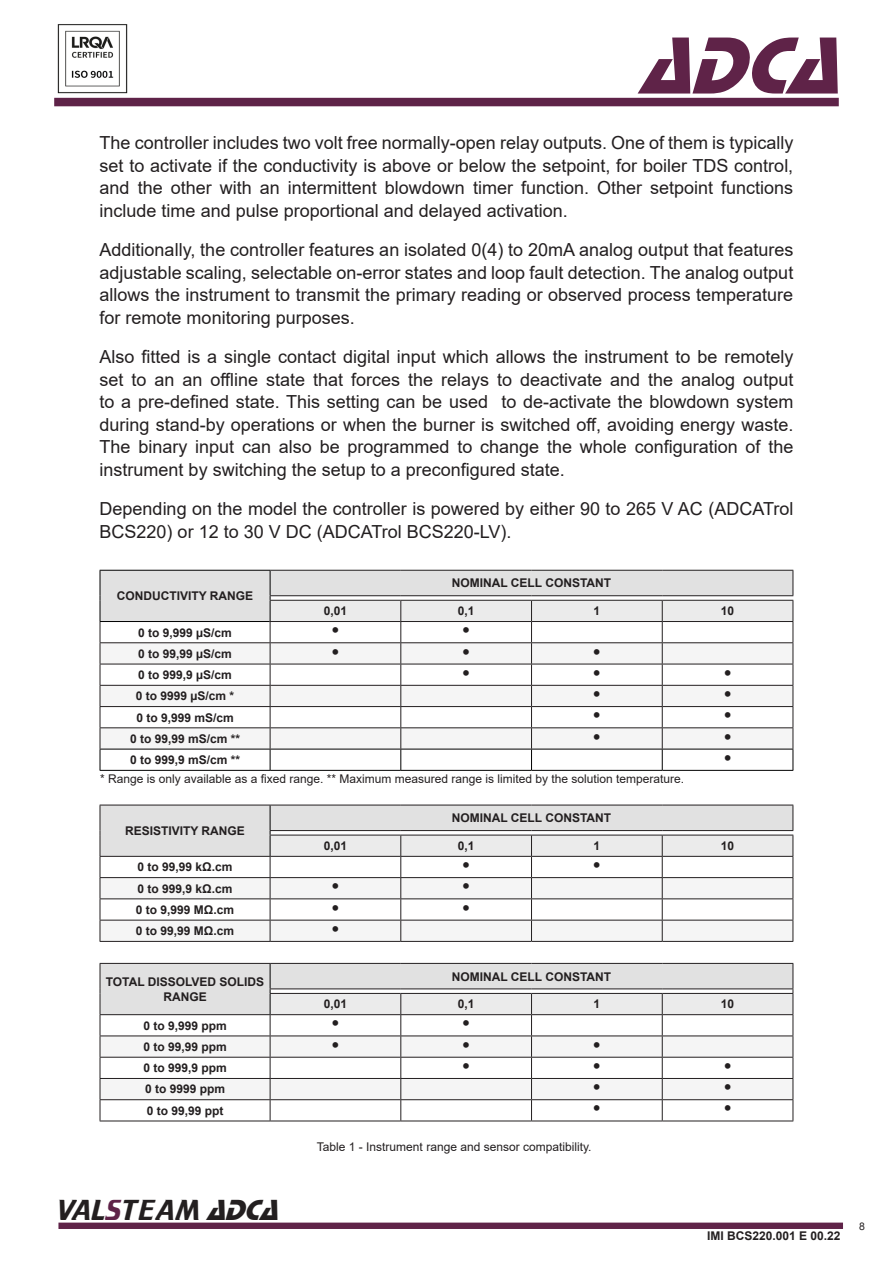
<style>
.page{position:relative;width:893px;height:1263px;background:#fff}
.page>*{position:absolute;margin:0;border:0;box-sizing:border-box;transform-origin:0 0}
.t1{font:italic 84px "Stop D";color:#5f2348}
.t2{font:30px "Trekker";color:#231f20}
.Estilo_de_parágrafo{font:22.5px "Arial";color:#231f20}
.Texto_Título{font:18px/22.5px "Arial";color:#231f20;text-align:justify}
.Estilo_de_parágrafo-2{font:700 12px/14.4px "Arial";color:#231f20;text-align:center}
.Estilo_de_parágrafo-3{font:12px "Arial";color:#231f20}
.Imagem_Legenda{font:12px "Arial";color:#231f20}
.t3{font:10.5px "Arial";color:#231f20}
.s1{color:#5f2348}
.s2{font-family:"Stop D";font-style:italic}
</style>
<div class="page">
<div style="left:58px;top:1222px;width:785px;height:7px;background:#5f2348;border:2px solid #5f2348"></div>
<div style="left:54px;top:98px;width:785px;height:8px;background:#5e2348"></div>
<img style="left:57px;top:24px;width:71px;height:70px">
<hr style="left:100px;top:770px;width:170px;height:1px;background:#000">
<hr style="left:270px;top:770px;width:131px;height:1px;background:#000">
<hr style="left:401px;top:770px;width:130px;height:1px;background:#000">
<hr style="left:531px;top:770px;width:131px;height:1px;background:#000">
<hr style="left:662px;top:770px;width:131px;height:1px;background:#000">
<svg style="left:100px;top:570px;width:694px;height:200px"></svg>
<hr style="left:100px;top:941px;width:170px;height:1px;background:#231f20">
<hr style="left:270px;top:941px;width:131px;height:1px;background:#231f20">
<hr style="left:401px;top:941px;width:130px;height:1px;background:#231f20">
<hr style="left:531px;top:941px;width:131px;height:1px;background:#231f20">
<hr style="left:662px;top:941px;width:131px;height:1px;background:#231f20">
<svg style="left:100px;top:805px;width:694px;height:136px"></svg>
<hr style="left:531px;top:1120px;width:131px;height:1px;background:#231f20">
<hr style="left:662px;top:1120px;width:131px;height:1px;background:#231f20">
<hr style="left:100px;top:1120px;width:170px;height:1px;background:#231f20">
<hr style="left:270px;top:1120px;width:131px;height:1px;background:#231f20">
<hr style="left:401px;top:1120px;width:130px;height:1px;background:#231f20">
<svg style="left:100px;top:963px;width:694px;height:157px"></svg>
<h1 class="t1" style="left:639px;top:18px;width:227px">ADCA</h1>
<p class="Texto_Título" style="left:100px;top:131px;width:695px">The controller includes two volt free normally-open relay outputs. One of them is typically set to activate if the conductivity is above or below the setpoint, for boiler TDS control, and the other with an intermittent blowdown timer function. Other setpoint functions include time and pulse proportional and delayed activation.</p>
<p class="Texto_Título" style="left:100px;top:238px;width:695px">Additionally, the controller features an isolated 0(4) to 20mA analog output that features adjustable scaling, selectable on-error states and loop fault detection. The analog output allows the instrument to transmit the primary reading or observed process temperature for remote monitoring purposes.</p>
<p class="Texto_Título" style="left:100px;top:345px;width:695px">Also fitted is a single contact digital input which allows the instrument to be remotely set to an an offline state that forces the relays to deactivate and the analog output to a pre-defined state. This setting can be used to de-activate the blowdown system during stand-by operations or when the burner is switched off, avoiding energy waste.<br>The binary input can also be programmed to change the whole configuration of the instrument by switching the setup to a preconfigured state.</p>
<p class="Texto_Título" style="left:100px;top:498px;width:695px">Depending on the model the controller is powered by either 90 to 265 V AC (ADCATrol<br>BCS220) or 12 to 30 V DC (ADCATrol BCS220-LV).</p>
<p class="Estilo_de_parágrafo-2" style="left:117px;top:589px;width:138px">CONDUCTIVITY RANGE</p>
<p class="Estilo_de_parágrafo-2" style="left:452px;top:576px;width:161px">NOMINAL CELL CONSTANT</p>
<p class="Estilo_de_parágrafo-2" style="left:324px;top:604px;width:25px">0,01</p>
<p class="Estilo_de_parágrafo-2" style="left:458px;top:604px;width:18px">0,1</p>
<p class="Estilo_de_parágrafo-2" style="left:594px;top:604px;width:8px">1</p>
<p class="Estilo_de_parágrafo-2" style="left:721px;top:604px;width:15px">10</p>
<p class="Estilo_de_parágrafo-2" style="left:138px;top:625px;width:95px">0 to 9,999 µS/cm</p>
<p class="Estilo_de_parágrafo" style="left:331px;top:615px;width:9px">•</p>
<p class="Estilo_de_parágrafo" style="left:462px;top:615px;width:9px">•</p>
<p class="Estilo_de_parágrafo-2" style="left:138px;top:646px;width:95px">0 to 99,99 µS/cm</p>
<p class="Estilo_de_parágrafo" style="left:331px;top:636px;width:9px">•</p>
<p class="Estilo_de_parágrafo" style="left:462px;top:636px;width:9px">•</p>
<p class="Estilo_de_parágrafo" style="left:593px;top:636px;width:9px">•</p>
<p class="Estilo_de_parágrafo-2" style="left:138px;top:668px;width:95px">0 to 999,9 µS/cm</p>
<p class="Estilo_de_parágrafo" style="left:462px;top:657px;width:9px">•</p>
<p class="Estilo_de_parágrafo" style="left:593px;top:657px;width:9px">•</p>
<p class="Estilo_de_parágrafo" style="left:724px;top:657px;width:9px">•</p>
<p class="Estilo_de_parágrafo-2" style="left:136px;top:689px;width:100px">0 to 9999 µS/cm *</p>
<p class="Estilo_de_parágrafo" style="left:593px;top:679px;width:9px">•</p>
<p class="Estilo_de_parágrafo" style="left:724px;top:679px;width:9px">•</p>
<p class="Estilo_de_parágrafo-2" style="left:136px;top:710px;width:99px">0 to 9,999 mS/cm</p>
<p class="Estilo_de_parágrafo" style="left:593px;top:700px;width:9px">•</p>
<p class="Estilo_de_parágrafo" style="left:724px;top:700px;width:9px">•</p>
<p class="Estilo_de_parágrafo-2" style="left:130px;top:731px;width:112px">0 to 99,99 mS/cm **</p>
<p class="Estilo_de_parágrafo" style="left:593px;top:721px;width:9px">•</p>
<p class="Estilo_de_parágrafo" style="left:724px;top:721px;width:9px">•</p>
<p class="Estilo_de_parágrafo-2" style="left:130px;top:753px;width:112px">0 to 999,9 mS/cm **</p>
<p class="Estilo_de_parágrafo" style="left:724px;top:742px;width:9px">•</p>
<p class="Estilo_de_parágrafo-3" style="left:100px;top:771px;width:586px">* Range is only available as a fixed range. ** Maximum measured range is limited by the solution temperature.</p>
<p class="Estilo_de_parágrafo-2" style="left:125px;top:824px;width:121px">RESISTIVITY RANGE</p>
<p class="Estilo_de_parágrafo-2" style="left:452px;top:811px;width:161px">NOMINAL CELL CONSTANT</p>
<p class="Estilo_de_parágrafo-2" style="left:324px;top:839px;width:25px">0,01</p>
<p class="Estilo_de_parágrafo-2" style="left:458px;top:839px;width:18px">0,1</p>
<p class="Estilo_de_parágrafo-2" style="left:593px;top:839px;width:8px">1</p>
<p class="Estilo_de_parágrafo-2" style="left:721px;top:839px;width:15px">10</p>
<p class="Estilo_de_parágrafo-2" style="left:138px;top:860px;width:97px">0 to 99,99 kΩ.cm</p>
<p class="Estilo_de_parágrafo" style="left:462px;top:850px;width:9px">•</p>
<p class="Estilo_de_parágrafo" style="left:593px;top:850px;width:9px">•</p>
<p class="Estilo_de_parágrafo-2" style="left:138px;top:881px;width:97px">0 to 999,9 kΩ.cm</p>
<p class="Estilo_de_parágrafo" style="left:331px;top:871px;width:9px">•</p>
<p class="Estilo_de_parágrafo" style="left:462px;top:871px;width:9px">•</p>
<p class="Estilo_de_parágrafo-2" style="left:136px;top:902px;width:100px">0 to 9,999 MΩ.cm</p>
<p class="Estilo_de_parágrafo" style="left:331px;top:892px;width:9px">•</p>
<p class="Estilo_de_parágrafo" style="left:462px;top:892px;width:9px">•</p>
<p class="Estilo_de_parágrafo-2" style="left:136px;top:924px;width:100px">0 to 99,99 MΩ.cm</p>
<p class="Estilo_de_parágrafo" style="left:331px;top:913px;width:9px">•</p>
<p class="Estilo_de_parágrafo-2" style="left:106px;top:975px;width:160px">TOTAL DISSOLVED SOLIDS<br>RANGE</p>
<p class="Estilo_de_parágrafo-2" style="left:452px;top:969px;width:161px">NOMINAL CELL CONSTANT</p>
<p class="Estilo_de_parágrafo-2" style="left:324px;top:997px;width:25px">0,01</p>
<p class="Estilo_de_parágrafo-2" style="left:458px;top:997px;width:18px">0,1</p>
<p class="Estilo_de_parágrafo-2" style="left:594px;top:997px;width:8px">1</p>
<p class="Estilo_de_parágrafo-2" style="left:721px;top:997px;width:15px">10</p>
<p class="Estilo_de_parágrafo-2" style="left:143px;top:1018px;width:85px">0 to 9,999 ppm</p>
<p class="Estilo_de_parágrafo" style="left:331px;top:1008px;width:9px">•</p>
<p class="Estilo_de_parágrafo" style="left:462px;top:1008px;width:9px">•</p>
<p class="Estilo_de_parágrafo-2" style="left:143px;top:1040px;width:85px">0 to 99,99 ppm</p>
<p class="Estilo_de_parágrafo" style="left:331px;top:1029px;width:9px">•</p>
<p class="Estilo_de_parágrafo" style="left:462px;top:1029px;width:9px">•</p>
<p class="Estilo_de_parágrafo" style="left:593px;top:1029px;width:9px">•</p>
<p class="Estilo_de_parágrafo-2" style="left:143px;top:1061px;width:85px">0 to 999,9 ppm</p>
<p class="Estilo_de_parágrafo" style="left:462px;top:1050px;width:9px">•</p>
<p class="Estilo_de_parágrafo" style="left:593px;top:1050px;width:9px">•</p>
<p class="Estilo_de_parágrafo" style="left:724px;top:1050px;width:9px">•</p>
<p class="Estilo_de_parágrafo-2" style="left:145px;top:1082px;width:82px">0 to 9999 ppm</p>
<p class="Estilo_de_parágrafo" style="left:593px;top:1072px;width:9px">•</p>
<p class="Estilo_de_parágrafo" style="left:724px;top:1072px;width:9px">•</p>
<p class="Estilo_de_parágrafo-2" style="left:147px;top:1103px;width:78px">0 to 99,99 ppt</p>
<p class="Estilo_de_parágrafo" style="left:593px;top:1093px;width:9px">•</p>
<p class="Estilo_de_parágrafo" style="left:724px;top:1093px;width:9px">•</p>
<p class="Imagem_Legenda" style="left:317px;top:1139px;width:276px">Table 1 - Instrument range and sensor compatibility.</p>
<h2 class="t2" style="left:57px;top:1194px;width:232px">VAL<span class="s1">S</span>TEAM <span class="s2">ADCA</span></h2>
<p class="Estilo_de_parágrafo-2" style="left:707px;top:1229px;width:135px">IMI BCS220.001 E 00.22</p>
<p class="t3" style="left:859px;top:1219px;width:7px">8</p>
</div>
